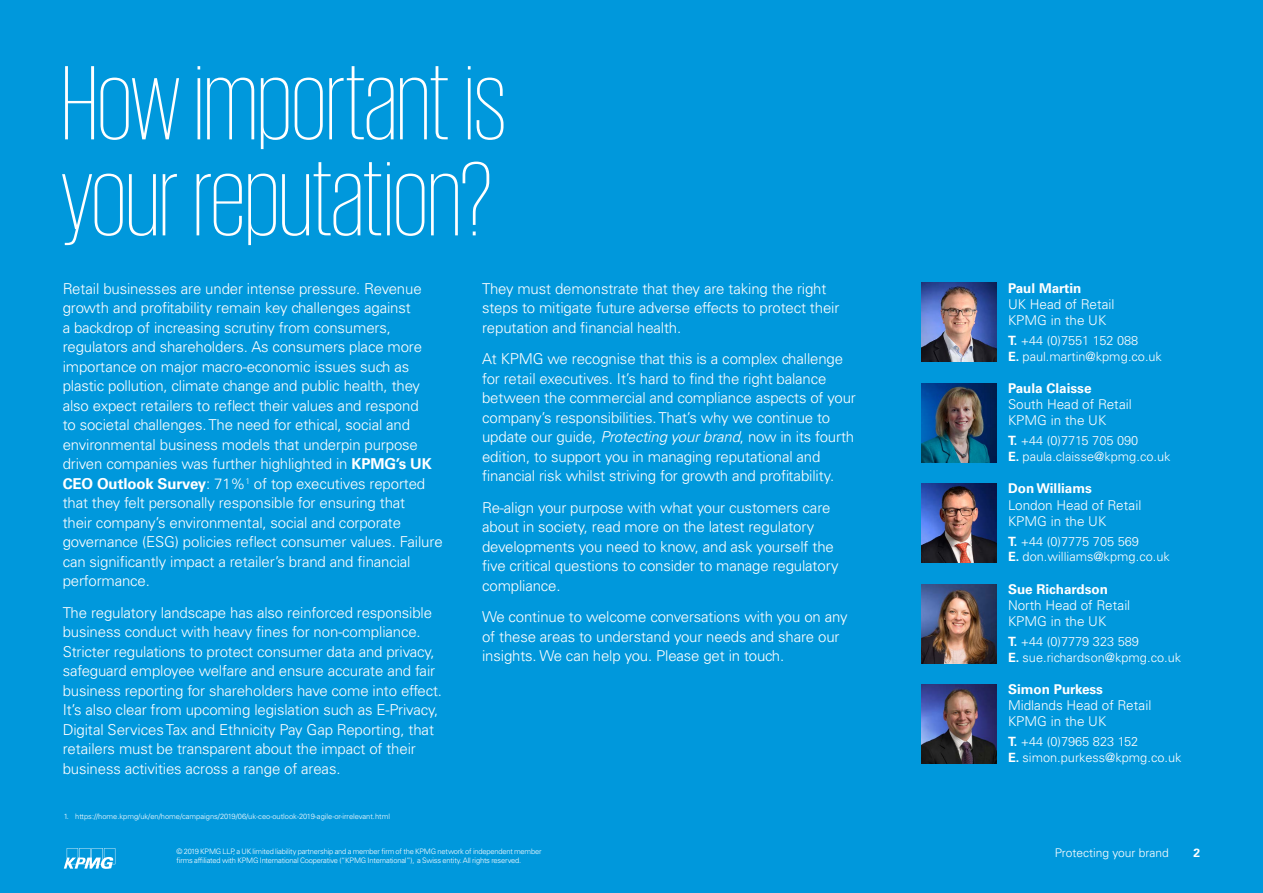
<style>
.page{position:relative;width:1263px;height:893px;background:#0098dc}
.page>*{position:absolute;margin:0;border:0;box-sizing:border-box;transform-origin:0 0}
.t1{font:200 108px/96px "KPMG";color:#fff}
.t2{font:300 15px/19.5px "Univers LT Std";letter-spacing:-.01em;color:#fff}
.t3{font:300 13.5px/16.2px "Univers LT Std";color:#fff}
.t4{font:700 13.5px "Univers LT Std";color:#fff}
.t5{font:300 12.75px/15.8px "Univers LT Std";color:#fff}
.t6{font:300 12px "Univers LT Std";color:#fff}
.t7{font:700 12px "Univers LT Std";color:#fff}
.t8{font:300 7.5px "Univers LT Std";letter-spacing:-.025em;color:#fff}
.t9{font:300 7.5px "Univers LT Std";color:#fff}
.s1{font-weight:700}
.s2{font-style:italic}
</style>
<div class="page">
<img style="left:922px;top:283px;width:74px;height:79px">
<img style="left:922px;top:383px;width:74px;height:79px">
<img style="left:922px;top:484px;width:74px;height:79px">
<img style="left:922px;top:584px;width:74px;height:79px">
<img style="left:922px;top:684px;width:74px;height:79px">
<svg style="left:64px;top:848px;width:51px;height:21px"></svg>
<h1 class="t1" style="left:62px;top:53px;width:446px">How important is your reputation?</h1>
<p class="t2" style="left:63px;top:279px;width:381px">Retail businesses are under intense pressure. Revenue growth and profitability remain key challenges against<br>a backdrop of increasing scrutiny from consumers, regulators and shareholders. As consumers place more importance on major macro-economic issues such as plastic pollution, climate change and public health, they also expect retailers to reflect their values and respond<br>to societal challenges. The need for ethical, social and environmental business models that underpin purpose driven companies was further highlighted in <span class="s1">KPMG’s UK CEO Outlook Survey</span>: 71%<sup>1</sup> of top executives reported that they felt personally responsible for ensuring that<br>their company’s environmental, social and corporate governance (ESG) policies reflect consumer values. Failure can significantly impact a retailer’s brand and financial performance.</p>
<p class="t2" style="left:63px;top:603px;width:381px">The regulatory landscape has also reinforced responsible business conduct with heavy fines for non-compliance.<br>Stricter regulations to protect consumer data and privacy, safeguard employee welfare and ensure accurate and fair business reporting for shareholders have come into effect.<br>It’s also clear from upcoming legislation such as E-Privacy, Digital Services Tax and Ethnicity Pay Gap Reporting, that retailers must be transparent about the impact of their business activities across a range of areas.</p>
<p class="t2" style="left:482px;top:279px;width:359px">They must demonstrate that they are taking the right steps to mitigate future adverse effects to protect their reputation and financial health.</p>
<p class="t2" style="left:482px;top:349px;width:375px">At KPMG we recognise that this is a complex challenge for retail executives. It’s hard to find the right balance between the commercial and compliance aspects of your company’s responsibilities. That’s why we continue to update our guide, <span class="s2">Protecting your brand</span>, now in its fourth edition, to support you in managing reputational and financial risk whilst striving for growth and profitability.</p>
<p class="t2" style="left:482px;top:498px;width:358px">Re-align your purpose with what your customers care about in society, read more on the latest regulatory developments you need to know, and ask yourself the five critical questions to consider to manage regulatory compliance.</p>
<p class="t2" style="left:482px;top:607px;width:367px">We continue to welcome conversations with you on any of these areas to understand your needs and share our insights. We can help you. Please get in touch.</p>
<p class="t9" style="left:64px;top:811px;width:328px">1. https://home.kpmg/uk/en/home/campaigns/2019/06/uk-ceo-outlook-2019-agile-or-irrelevant.html</p>
<p class="t4" style="left:1008px;top:280px;width:75px">Paul Martin</p>
<p class="t3" style="left:1008px;top:296px;width:108px">UK Head of Retail<br>KPMG in the UK</p>
<p class="t5" style="left:1008px;top:332px;width:155px"><span class="s1">T.</span> +44 (0)7551 152 088<br><span class="s1">E.</span> paul.martin@kpmg.co.uk</p>
<p class="t4" style="left:1008px;top:380px;width:85px">Paula Claisse</p>
<p class="t3" style="left:1008px;top:396px;width:125px">South Head of Retail<br>KPMG in the UK</p>
<p class="t5" style="left:1008px;top:433px;width:164px"><span class="s1">T.</span> +44 (0)7715 705 090<br><span class="s1">E.</span> paula.claisse@kpmg.co.uk</p>
<p class="t4" style="left:1008px;top:481px;width:85px">Don Williams</p>
<p class="t3" style="left:1008px;top:497px;width:135px">London Head of Retail<br>KPMG in the UK</p>
<p class="t5" style="left:1008px;top:533px;width:163px"><span class="s1">T.</span> +44 (0)7775 705 569<br><span class="s1">E.</span> don.williams@kpmg.co.uk</p>
<p class="t4" style="left:1008px;top:581px;width:101px">Sue Richardson</p>
<p class="t3" style="left:1008px;top:597px;width:124px">North Head of Retail<br>KPMG in the UK</p>
<p class="t5" style="left:1008px;top:634px;width:175px"><span class="s1">T.</span> +44 (0)7779 323 589<br><span class="s1">E.</span> sue.richardson@kpmg.co.uk</p>
<p class="t4" style="left:1008px;top:681px;width:96px">Simon Purkess</p>
<p class="t3" style="left:1008px;top:697px;width:145px">Midlands Head of Retail<br>KPMG in the UK</p>
<p class="t5" style="left:1008px;top:734px;width:175px"><span class="s1">T.</span> +44 (0)7965 823 152<br><span class="s1">E.</span> simon.purkess@kpmg.co.uk</p>
<p class="t8" style="left:176px;top:846px;width:367px">© 2019 KPMG LLP, a UK limited liability partnership and a member firm of the KPMG network of independent member</p>
<p class="t6" style="left:1055px;top:845px;width:116px">Protecting your brand</p>
<p class="t7" style="left:1193px;top:845px;width:8px">2</p>
<p class="t8" style="left:176px;top:855px;width:346px">firms affiliated with KPMG International Cooperative (“KPMG International”), a Swiss entity. All rights reserved.</p>
</div>
